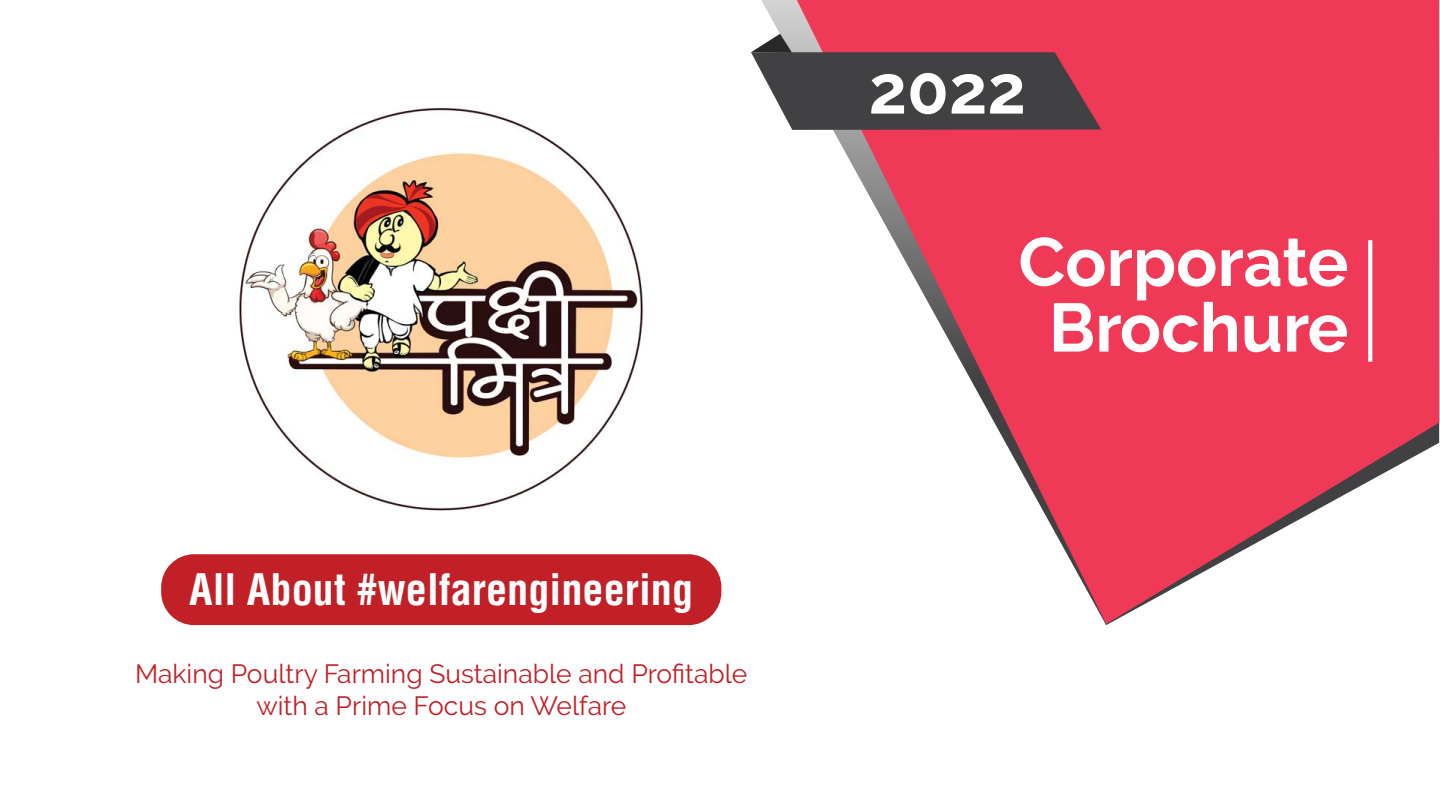
<style>
.page{position:relative;width:1440px;height:810px;background:#fff}
.page>*{position:absolute;margin:0;border:0;box-sizing:border-box;transform-origin:0 0}
.t1{font:700 68.25px/65.7px "Raleway";color:#fff;text-align:center}
.t2{font:700 condensed 42.3px "Helvetica";color:#fff}
.t3{font:26.4px/31.7px "Raleway";color:#c12026;text-align:center}
</style>
<div class="page">
<div style="left:161px;top:554px;width:560px;height:71px;background:#c12026;border-radius:33px"></div>
<img style="left:234px;top:103px;width:414px;height:413px;border-radius:207px">
<svg style="left:797px;top:0;width:642px;height:624px;fill:#f03857"></svg>
<svg style="left:751px;top:34px;width:350px;height:96px;background:#724b53"></svg>
<svg style="left:1368px;top:240px;width:4px;height:122px"></svg>
<h2 class="t2" style="left:189px;top:563px;width:505px">All About #welfarengineering</h2>
<p class="t3" style="left:135px;top:658px;width:614px">Making Poultry Farming Sustainable and Profitable with a Prime Focus on Welfare</p>
<h1 class="t1" style="left:868px;top:57px;width:159px">2022</h1>
<h1 class="t1" style="left:1018px;top:229px;width:331px">Corporate<br>Brochure</h1>
</div>
